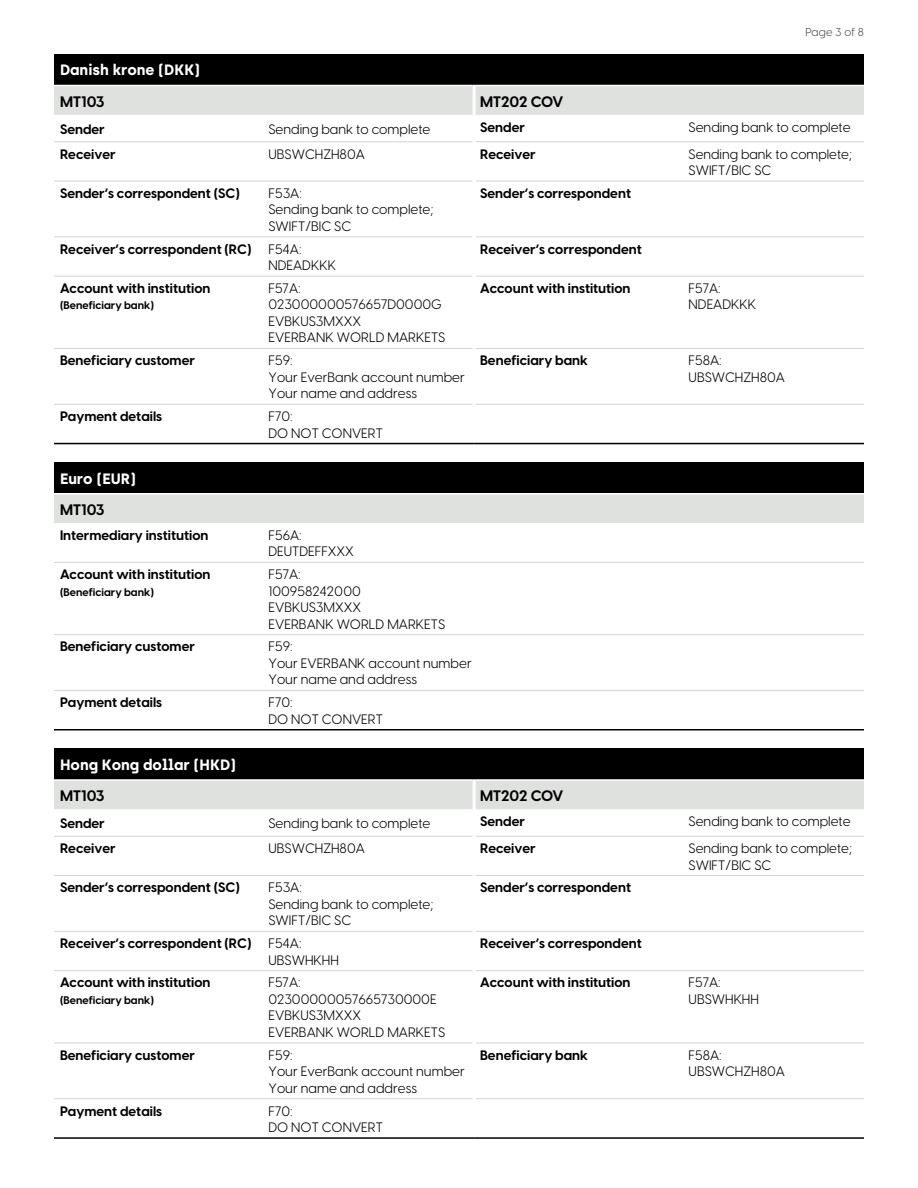
<style>
.page{position:relative;width:918px;height:1188px;background:#fff}
.page>*{position:absolute;margin:0;border:0;box-sizing:border-box;transform-origin:0 0}
.t1{font:700 15px "Ever Type";color:#fff}
.t2{font:700 15px "Visby CF";color:#000}
.t3{font:13.5px/16.5px "Visby CF";color:#000}
.t4{font:700 13.5px "Visby CF";color:#000}
.t5{font:11.25px "Visby CF";letter-spacing:.01em;color:#4d4d4f}
.t6{font:700 10.8px "Visby CF";color:#000}
</style>
<div class="page">
<div style="left:54px;top:54px;width:810px;height:32px;background:#000"></div>
<div style="left:54px;top:86px;width:810px;height:29px;background:#dfe1df"></div>
<hr style="left:54px;top:141px;width:419px;height:1px;background:#d1d3d4">
<hr style="left:54px;top:181px;width:419px;height:1px;background:#d1d3d4">
<hr style="left:54px;top:236px;width:419px;height:1px;background:#d1d3d4">
<hr style="left:54px;top:276px;width:419px;height:1px;background:#d1d3d4">
<hr style="left:54px;top:348px;width:419px;height:1px;background:#d1d3d4">
<hr style="left:54px;top:85px;width:419px;height:1px;background:#fff">
<hr style="left:476px;top:85px;width:388px;height:1px;background:#fff">
<hr style="left:476px;top:141px;width:388px;height:1px;background:#d1d3d4">
<hr style="left:476px;top:181px;width:388px;height:1px;background:#d1d3d4">
<hr style="left:476px;top:236px;width:388px;height:1px;background:#d1d3d4">
<hr style="left:476px;top:276px;width:388px;height:1px;background:#d1d3d4">
<hr style="left:476px;top:348px;width:388px;height:1px;background:#d1d3d4">
<hr style="left:54px;top:404px;width:419px;height:1px;background:#d1d3d4">
<hr style="left:54px;top:443px;width:420px;height:1px;background:#000">
<hr style="left:474px;top:443px;width:390px;height:1px;background:#000">
<hr style="left:473px;top:85px;width:3px;height:30px;background:#fff">
<hr style="left:476px;top:404px;width:388px;height:1px;background:#d1d3d4">
<div style="left:54px;top:462px;width:810px;height:32px;background:#000"></div>
<div style="left:54px;top:494px;width:810px;height:29px;background:#dfe1df"></div>
<hr style="left:54px;top:562px;width:810px;height:1px;background:#d1d3d4">
<hr style="left:54px;top:634px;width:810px;height:1px;background:#d1d3d4">
<hr style="left:54px;top:493px;width:810px;height:2px;background:#fff">
<hr style="left:54px;top:690px;width:810px;height:1px;background:#d1d3d4">
<hr style="left:54px;top:729px;width:810px;height:1px;background:#000">
<div style="left:54px;top:748px;width:810px;height:32px;background:#000"></div>
<div style="left:54px;top:781px;width:810px;height:28px;background:#dfe1df"></div>
<hr style="left:54px;top:836px;width:419px;height:1px;background:#d1d3d4">
<hr style="left:54px;top:875px;width:419px;height:1px;background:#d1d3d4">
<hr style="left:54px;top:931px;width:419px;height:1px;background:#d1d3d4">
<hr style="left:54px;top:970px;width:419px;height:1px;background:#d1d3d4">
<hr style="left:54px;top:1043px;width:419px;height:1px;background:#d1d3d4">
<hr style="left:54px;top:779px;width:419px;height:2px;background:#fff">
<hr style="left:476px;top:779px;width:388px;height:2px;background:#fff">
<hr style="left:476px;top:836px;width:388px;height:1px;background:#d1d3d4">
<hr style="left:476px;top:875px;width:388px;height:1px;background:#d1d3d4">
<hr style="left:476px;top:931px;width:388px;height:1px;background:#d1d3d4">
<hr style="left:476px;top:970px;width:388px;height:1px;background:#d1d3d4">
<hr style="left:476px;top:1043px;width:388px;height:1px;background:#d1d3d4">
<hr style="left:54px;top:1098px;width:419px;height:1px;background:#d1d3d4">
<hr style="left:54px;top:1137px;width:420px;height:2px;background:#000">
<hr style="left:474px;top:1137px;width:390px;height:2px;background:#000">
<hr style="left:473px;top:779px;width:3px;height:30px;background:#fff">
<hr style="left:476px;top:1098px;width:388px;height:1px;background:#d1d3d4">
<p class="t5" style="left:805px;top:24px;width:60px">Page 3 of 8</p>
<p class="t1" style="left:60px;top:61px;width:142px">Danish krone (DKK)</p>
<p class="t2" style="left:60px;top:90px;width:46px">MT103</p>
<p class="t2" style="left:480px;top:90px;width:85px">MT202 COV</p>
<p class="t4" style="left:60px;top:118px;width:46px">Sender</p>
<p class="t3" style="left:268px;top:120px;width:164px">Sending bank to complete</p>
<p class="t4" style="left:480px;top:116px;width:46px">Sender</p>
<p class="t3" style="left:689px;top:118px;width:164px">Sending bank to complete</p>
<p class="t4" style="left:60px;top:143px;width:57px">Receiver</p>
<p class="t3" style="left:268px;top:145px;width:98px">UBSWCHZH80A</p>
<p class="t4" style="left:480px;top:143px;width:57px">Receiver</p>
<p class="t3" style="left:689px;top:145px;width:165px">Sending bank to complete;<br>SWIFT/BIC SC</p>
<p class="t4" style="left:60px;top:183px;width:181px">Sender’s correspondent (SC)</p>
<p class="t3" style="left:268px;top:184px;width:166px">F53A:<br>Sending bank to complete;<br>SWIFT/BIC SC</p>
<p class="t4" style="left:480px;top:183px;width:152px">Sender’s correspondent</p>
<p class="t4" style="left:60px;top:238px;width:193px">Receiver’s correspondent (RC)</p>
<p class="t3" style="left:268px;top:240px;width:69px">F54A:<br>NDEADKKK</p>
<p class="t4" style="left:480px;top:238px;width:163px">Receiver’s correspondent</p>
<p class="t4" style="left:60px;top:278px;width:152px">Account with institution</p>
<p class="t3" style="left:268px;top:279px;width:34px">F57A:</p>
<p class="t6" style="left:60px;top:297px;width:96px">(Beneficiary bank)</p>
<p class="t3" style="left:269px;top:295px;width:178px">023000000576657D0000G<br>EVBKUS3MXXX<br>EVERBANK WORLD MARKETS</p>
<p class="t4" style="left:480px;top:278px;width:152px">Account with institution</p>
<p class="t3" style="left:689px;top:279px;width:69px">F57A:<br>NDEADKKK</p>
<p class="t4" style="left:60px;top:350px;width:136px">Beneficiary customer</p>
<p class="t3" style="left:269px;top:351px;width:198px">F59:<br>Your EverBank account number<br>Your name and address</p>
<p class="t4" style="left:480px;top:350px;width:109px">Beneficiary bank</p>
<p class="t3" style="left:689px;top:351px;width:98px">F58A:<br>UBSWCHZH80A</p>
<p class="t4" style="left:60px;top:406px;width:104px">Payment details</p>
<p class="t3" style="left:269px;top:407px;width:116px">F70:<br>DO NOT CONVERT</p>
<p class="t1" style="left:60px;top:469px;width:78px">Euro (EUR)</p>
<p class="t2" style="left:60px;top:498px;width:46px">MT103</p>
<p class="t4" style="left:60px;top:525px;width:150px">Intermediary institution</p>
<p class="t3" style="left:268px;top:526px;width:87px">F56A:<br>DEUTDEFFXXX</p>
<p class="t4" style="left:60px;top:564px;width:152px">Account with institution</p>
<p class="t3" style="left:269px;top:565px;width:34px">F57A:</p>
<p class="t6" style="left:60px;top:583px;width:96px">(Beneficiary bank)</p>
<p class="t3" style="left:269px;top:582px;width:178px">100958242000<br>EVBKUS3MXXX<br>EVERBANK WORLD MARKETS</p>
<p class="t4" style="left:60px;top:636px;width:136px">Beneficiary customer</p>
<p class="t3" style="left:269px;top:637px;width:205px">F59:<br>Your EVERBANK account number<br>Your name and address</p>
<p class="t4" style="left:60px;top:692px;width:104px">Payment details</p>
<p class="t3" style="left:269px;top:693px;width:116px">F70:<br>DO NOT CONVERT</p>
<p class="t1" style="left:60px;top:755px;width:178px">Hong Kong dollar (HKD)</p>
<p class="t2" style="left:60px;top:784px;width:46px">MT103</p>
<p class="t2" style="left:480px;top:784px;width:85px">MT202 COV</p>
<p class="t4" style="left:60px;top:813px;width:46px">Sender</p>
<p class="t3" style="left:268px;top:814px;width:164px">Sending bank to complete</p>
<p class="t4" style="left:480px;top:811px;width:46px">Sender</p>
<p class="t3" style="left:689px;top:812px;width:164px">Sending bank to complete</p>
<p class="t4" style="left:60px;top:838px;width:57px">Receiver</p>
<p class="t3" style="left:268px;top:839px;width:98px">UBSWCHZH80A</p>
<p class="t4" style="left:480px;top:838px;width:57px">Receiver</p>
<p class="t3" style="left:689px;top:839px;width:165px">Sending bank to complete;<br>SWIFT/BIC SC</p>
<p class="t4" style="left:60px;top:877px;width:181px">Sender’s correspondent (SC)</p>
<p class="t3" style="left:268px;top:878px;width:166px">F53A:<br>Sending bank to complete;<br>SWIFT/BIC SC</p>
<p class="t4" style="left:480px;top:877px;width:152px">Sender’s correspondent</p>
<p class="t4" style="left:60px;top:933px;width:193px">Receiver’s correspondent (RC)</p>
<p class="t3" style="left:268px;top:934px;width:72px">F54A:<br>UBSWHKHH</p>
<p class="t4" style="left:480px;top:933px;width:163px">Receiver’s correspondent</p>
<p class="t4" style="left:60px;top:972px;width:152px">Account with institution</p>
<p class="t3" style="left:268px;top:973px;width:34px">F57A:</p>
<p class="t6" style="left:60px;top:992px;width:96px">(Beneficiary bank)</p>
<p class="t3" style="left:269px;top:990px;width:178px">02300000057665730000E<br>EVBKUS3MXXX<br>EVERBANK WORLD MARKETS</p>
<p class="t4" style="left:480px;top:972px;width:152px">Account with institution</p>
<p class="t3" style="left:689px;top:973px;width:72px">F57A:<br>UBSWHKHH</p>
<p class="t4" style="left:60px;top:1045px;width:136px">Beneficiary customer</p>
<p class="t3" style="left:269px;top:1046px;width:198px">F59:<br>Your EverBank account number<br>Your name and address</p>
<p class="t4" style="left:480px;top:1045px;width:109px">Beneficiary bank</p>
<p class="t3" style="left:689px;top:1046px;width:98px">F58A:<br>UBSWCHZH80A</p>
<p class="t4" style="left:60px;top:1100px;width:104px">Payment details</p>
<p class="t3" style="left:269px;top:1102px;width:116px">F70:<br>DO NOT CONVERT</p>
</div>
